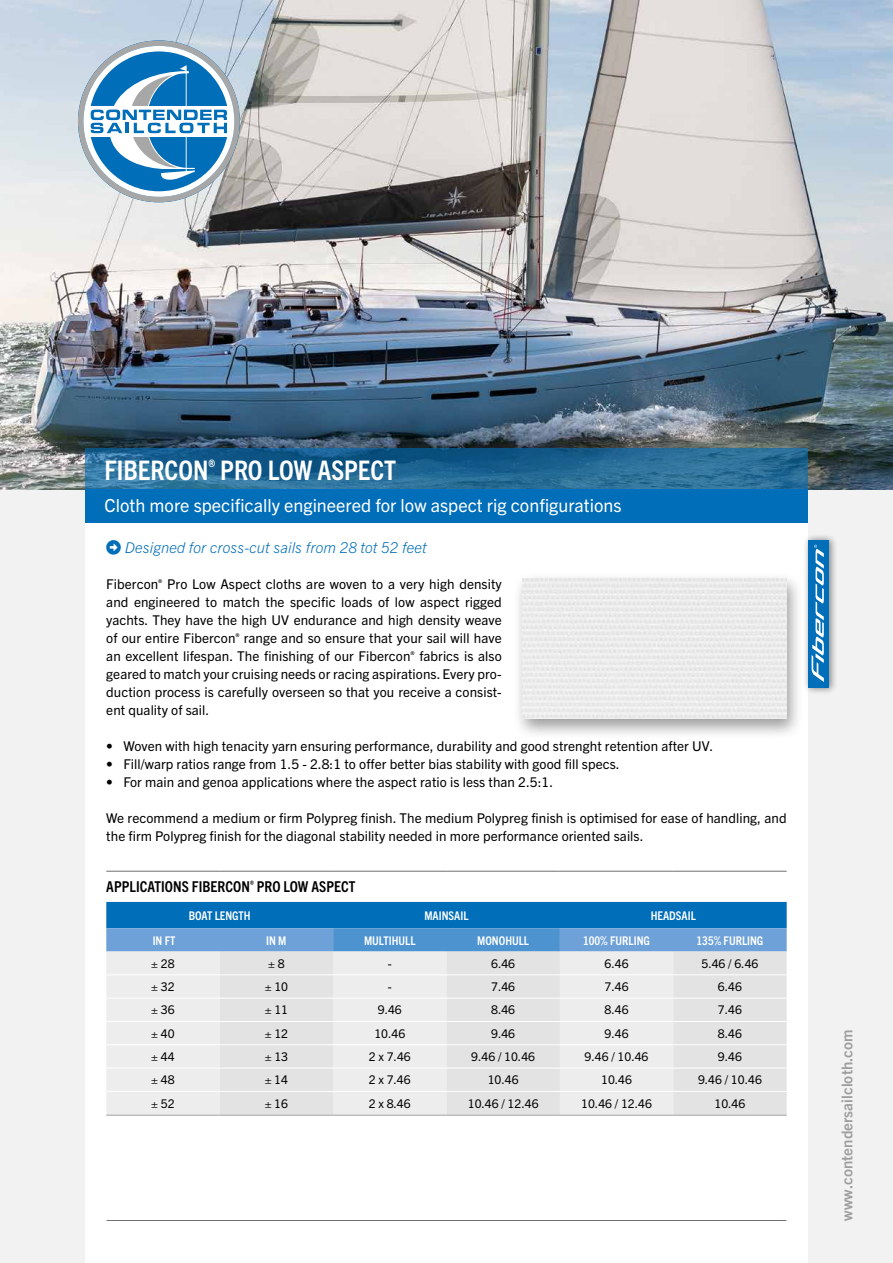
<style>
.page{position:relative;width:893px;height:1263px;background:#f2f2f2}
.page>*{position:absolute;margin:0;border:0;box-sizing:border-box;transform-origin:0 0}
.t1{font:700 condensed 27px "Trade Gothic Next LT Pro";color:#fff}
.t2{font:18px "Trade Gothic Next LT Pro";color:#fff}
.t3{font:italic 300 15px "Trade Gothic Next LT Pro";letter-spacing:.01em;color:#006eb8}
.t4{font:700 condensed 15px "Trade Gothic Next LT Pro";letter-spacing:.005em;color:#000}
.t5{font:700 15px "Trade Gothic Next LT Pro";letter-spacing:.005em;color:#9f9f9f}
.t6{font:13.5px/18px "Trade Gothic Next LT Pro";letter-spacing:.005em;color:#000;text-align:justify}
.t7{font:12px "Trade Gothic Next LT Pro";color:#000}
.t8{font:700 condensed 12px "Trade Gothic Next LT Pro";color:#fff}
</style>
<div class="page">
<div style="left:85px;top:134px;width:723px;height:1129px;background:#fff"></div>
<div style="left:803px;top:533px;width:34px;height:162px;background:#000;opacity:.5"></div>
<div style="left:808px;top:540px;width:20px;height:147px;background:#006eb8"></div>
<svg style="left:812px;top:545px;width:12px;height:137px"></svg>
<img style="left:0;top:0;width:893px;height:489px">
<hr style="left:106px;top:1218px;width:681px;height:4px;background:#000;opacity:.75">
<div style="left:85px;top:489px;width:723px;height:34px;background:#006eb8"></div>
<svg style="left:85px;top:449px;width:723px;height:40px;background:#226894"></svg>
<svg style="left:106px;top:902px;width:681px;height:49px;background:#2e84c5"></svg>
<div style="left:106px;top:951px;width:114px;height:163px;background:#ededed"></div>
<svg style="left:220px;top:951px;width:567px;height:163px;background:#e7e7e7"></svg>
<hr style="left:106px;top:871px;width:114px;height:1px;background:#706f6f">
<hr style="left:220px;top:871px;width:113px;height:1px;background:#706f6f">
<hr style="left:333px;top:871px;width:113px;height:1px;background:#706f6f">
<hr style="left:446px;top:871px;width:114px;height:1px;background:#706f6f">
<hr style="left:560px;top:871px;width:113px;height:1px;background:#706f6f">
<hr style="left:673px;top:871px;width:114px;height:1px;background:#706f6f">
<hr style="left:106px;top:974px;width:114px;height:1px;background:#fff">
<hr style="left:220px;top:974px;width:113px;height:1px;background:#fff">
<hr style="left:333px;top:974px;width:113px;height:1px;background:#fff">
<hr style="left:446px;top:974px;width:114px;height:1px;background:#fff">
<hr style="left:560px;top:974px;width:113px;height:1px;background:#fff">
<hr style="left:673px;top:974px;width:114px;height:1px;background:#fff">
<hr style="left:106px;top:998px;width:114px;height:1px;background:#fff">
<hr style="left:220px;top:998px;width:113px;height:1px;background:#fff">
<hr style="left:333px;top:998px;width:113px;height:1px;background:#fff">
<hr style="left:446px;top:998px;width:114px;height:1px;background:#fff">
<hr style="left:560px;top:998px;width:113px;height:1px;background:#fff">
<hr style="left:673px;top:998px;width:114px;height:1px;background:#fff">
<hr style="left:106px;top:1021px;width:114px;height:1px;background:#fff">
<hr style="left:220px;top:1021px;width:113px;height:1px;background:#fff">
<hr style="left:333px;top:1021px;width:113px;height:1px;background:#fff">
<hr style="left:446px;top:1021px;width:114px;height:1px;background:#fff">
<hr style="left:560px;top:1021px;width:113px;height:1px;background:#fff">
<hr style="left:673px;top:1021px;width:114px;height:1px;background:#fff">
<hr style="left:106px;top:1044px;width:114px;height:1px;background:#fff">
<hr style="left:220px;top:1044px;width:113px;height:1px;background:#fff">
<hr style="left:333px;top:1044px;width:113px;height:1px;background:#fff">
<hr style="left:446px;top:1044px;width:114px;height:1px;background:#fff">
<hr style="left:560px;top:1044px;width:113px;height:1px;background:#fff">
<hr style="left:673px;top:1044px;width:114px;height:1px;background:#fff">
<hr style="left:106px;top:1068px;width:114px;height:1px;background:#fff">
<hr style="left:220px;top:1068px;width:113px;height:1px;background:#fff">
<hr style="left:333px;top:1068px;width:113px;height:1px;background:#fff">
<hr style="left:446px;top:1068px;width:114px;height:1px;background:#fff">
<hr style="left:560px;top:1068px;width:113px;height:1px;background:#fff">
<hr style="left:673px;top:1068px;width:114px;height:1px;background:#fff">
<hr style="left:106px;top:1091px;width:114px;height:1px;background:#fff">
<hr style="left:220px;top:1091px;width:113px;height:1px;background:#fff">
<hr style="left:333px;top:1091px;width:113px;height:1px;background:#fff">
<hr style="left:446px;top:1091px;width:114px;height:1px;background:#fff">
<hr style="left:560px;top:1091px;width:113px;height:1px;background:#fff">
<hr style="left:673px;top:1091px;width:114px;height:1px;background:#fff">
<hr style="left:106px;top:1114px;width:114px;height:2px;background:#bcbcbc">
<hr style="left:220px;top:1114px;width:113px;height:2px;background:#bcbcbc">
<hr style="left:333px;top:1114px;width:113px;height:2px;background:#bcbcbc">
<hr style="left:446px;top:1114px;width:114px;height:2px;background:#bcbcbc">
<hr style="left:560px;top:1114px;width:113px;height:2px;background:#bcbcbc">
<hr style="left:673px;top:1114px;width:114px;height:2px;background:#bcbcbc">
<div style="left:512px;top:572px;width:292px;height:168px;background:#000;opacity:.4"></div>
<img style="left:523px;top:578px;width:264px;height:141px">
<svg style="left:78px;top:40px;width:162px;height:162px"></svg>
<h1 class="t1" style="left:105px;top:452px;width:293px">FIBERCON<sup>®</sup> PRO LOW ASPECT</h1>
<h2 class="t2" style="left:105px;top:492px;width:518px">Cloth more specifically engineered for low aspect rig configurations</h2>
<p class="t3" style="left:125px;top:537px;width:303px">Designed for cross-cut sails from 28 tot 52 feet</p>
<p class="t6" style="left:106px;top:574px;width:397px">Fibercon<sup>®</sup> Pro Low Aspect cloths are woven to a very high density and engineered to match the specific loads of low aspect rigged yachts. They have the high UV endurance and high density weave of our entire Fibercon<sup>®</sup> range and so ensure that your sail will have an excellent lifespan. The finishing of our Fibercon<sup>®</sup> fabrics is also geared to match your cruising needs or racing aspirations. Every pro&shy;duction process is carefully overseen so that you receive a consist&shy;ent quality of sail.</p>
<p class="t6" style="left:106px;top:736px;width:608px">• Woven with high tenacity yarn ensuring performance, durability and good strenght retention after UV.</p>
<p class="t6" style="left:106px;top:754px;width:515px">• Fill/warp ratios range from 1.5 - 2.8:1 to offer better bias stability with good fill specs.</p>
<p class="t6" style="left:106px;top:772px;width:448px">• For main and genoa applications where the aspect ratio is less than 2.5:1.</p>
<p class="t6" style="left:106px;top:808px;width:682px">We recommend a medium or firm Polypreg finish. The medium Polypreg finish is optimised for ease of handling, and the firm Polypreg finish for the diagonal stability needed in more performance oriented sails.</p>
<p class="t4" style="left:106px;top:877px;width:251px">APPLICATIONS FIBERCON<sup>®</sup> PRO LOW ASPECT</p>
<p class="t8" style="left:189px;top:907px;width:63px">BOAT LENGTH</p>
<p class="t8" style="left:424px;top:907px;width:46px">MAINSAIL</p>
<p class="t8" style="left:651px;top:907px;width:47px">HEADSAIL</p>
<p class="t8" style="left:153px;top:932px;width:24px">IN FT</p>
<p class="t8" style="left:266px;top:932px;width:22px">IN M</p>
<p class="t8" style="left:364px;top:932px;width:53px">MULTIHULL</p>
<p class="t8" style="left:477px;top:932px;width:53px">MONOHULL</p>
<p class="t8" style="left:583px;top:932px;width:68px">100% FURLING</p>
<p class="t8" style="left:697px;top:932px;width:68px">135% FURLING</p>
<p class="t7" style="left:151px;top:955px;width:25px">± 28</p>
<p class="t7" style="left:268px;top:955px;width:18px">± 8</p>
<p class="t7" style="left:388px;top:955px;width:5px">-</p>
<p class="t7" style="left:491px;top:955px;width:26px">6.46</p>
<p class="t7" style="left:605px;top:955px;width:26px">6.46</p>
<p class="t7" style="left:701px;top:955px;width:58px">5.46 / 6.46</p>
<p class="t7" style="left:151px;top:978px;width:25px">± 32</p>
<p class="t7" style="left:265px;top:978px;width:25px">± 10</p>
<p class="t7" style="left:388px;top:978px;width:5px">-</p>
<p class="t7" style="left:491px;top:978px;width:26px">7.46</p>
<p class="t7" style="left:605px;top:978px;width:26px">7.46</p>
<p class="t7" style="left:718px;top:978px;width:26px">6.46</p>
<p class="t7" style="left:151px;top:1002px;width:25px">± 36</p>
<p class="t7" style="left:265px;top:1002px;width:25px">± 11</p>
<p class="t7" style="left:378px;top:1002px;width:26px">9.46</p>
<p class="t7" style="left:491px;top:1002px;width:26px">8.46</p>
<p class="t7" style="left:605px;top:1002px;width:26px">8.46</p>
<p class="t7" style="left:718px;top:1002px;width:26px">7.46</p>
<p class="t7" style="left:151px;top:1025px;width:25px">± 40</p>
<p class="t7" style="left:265px;top:1025px;width:25px">± 12</p>
<p class="t7" style="left:374px;top:1025px;width:32px">10.46</p>
<p class="t7" style="left:491px;top:1025px;width:26px">9.46</p>
<p class="t7" style="left:605px;top:1025px;width:26px">9.46</p>
<p class="t7" style="left:718px;top:1025px;width:26px">8.46</p>
<p class="t7" style="left:151px;top:1048px;width:25px">± 44</p>
<p class="t7" style="left:265px;top:1048px;width:25px">± 13</p>
<p class="t7" style="left:369px;top:1048px;width:43px">2 x 7.46</p>
<p class="t7" style="left:471px;top:1048px;width:65px">9.46 / 10.46</p>
<p class="t7" style="left:585px;top:1048px;width:65px">9.46 / 10.46</p>
<p class="t7" style="left:718px;top:1048px;width:26px">9.46</p>
<p class="t7" style="left:151px;top:1071px;width:25px">± 48</p>
<p class="t7" style="left:265px;top:1071px;width:25px">± 14</p>
<p class="t7" style="left:369px;top:1071px;width:43px">2 x 7.46</p>
<p class="t7" style="left:488px;top:1071px;width:32px">10.46</p>
<p class="t7" style="left:601px;top:1071px;width:32px">10.46</p>
<p class="t7" style="left:698px;top:1071px;width:65px">9.46 / 10.46</p>
<p class="t7" style="left:151px;top:1095px;width:25px">± 52</p>
<p class="t7" style="left:265px;top:1095px;width:25px">± 16</p>
<p class="t7" style="left:369px;top:1095px;width:43px">2 x 8.46</p>
<p class="t7" style="left:468px;top:1095px;width:72px">10.46 / 12.46</p>
<p class="t7" style="left:581px;top:1095px;width:72px">10.46 / 12.46</p>
<p class="t7" style="left:714px;top:1095px;width:32px">10.46</p>
<p class="t5" style="left:837px;top:1221px;width:193px;rotate:-90deg">www.contendersailcloth.com</p>
</div>
